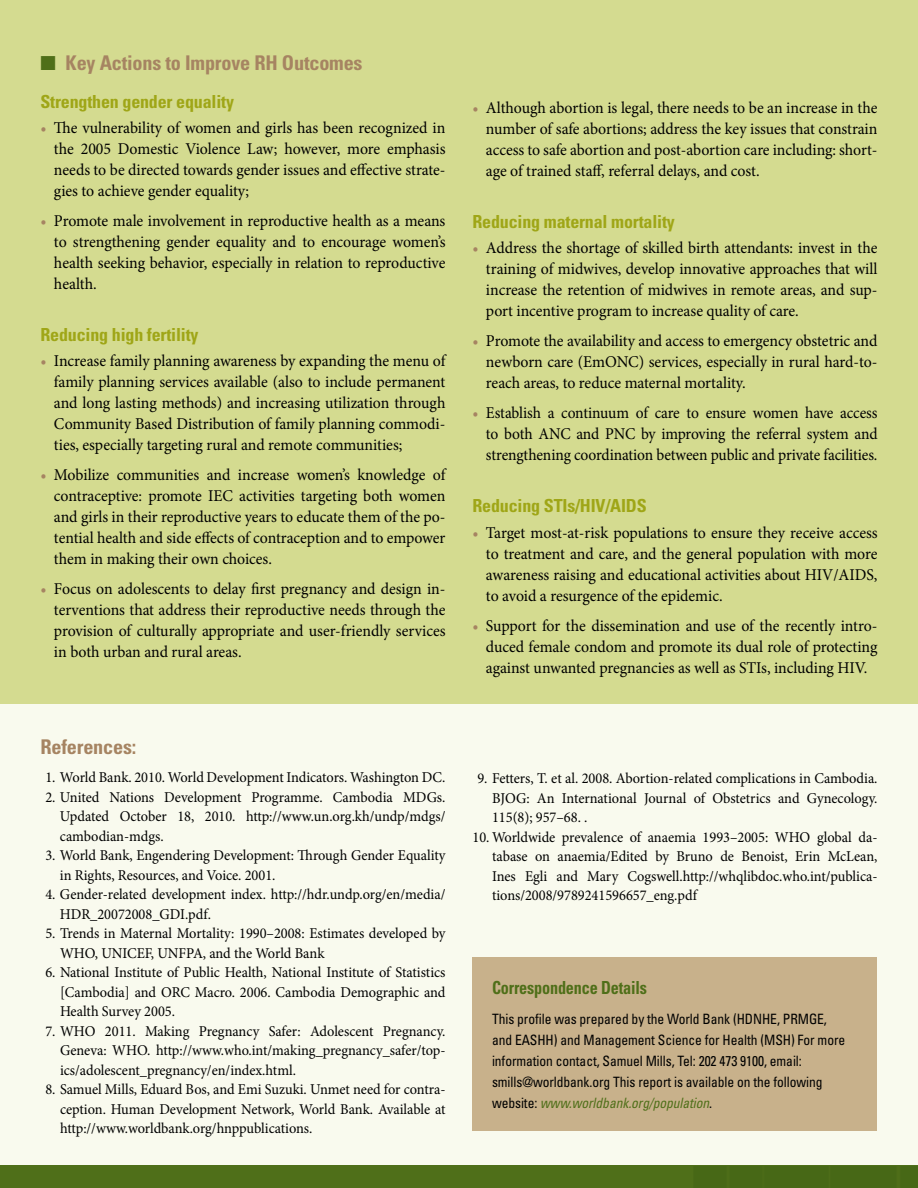
<style>
.page{position:relative;width:918px;height:1188px;background:#fff}
.page>*{position:absolute;margin:0;border:0;box-sizing:border-box;transform-origin:0 0}
.t1{font:700 condensed 20.25px "Univers";letter-spacing:-.01em;color:#a68462}
.t2{font:700 condensed 18px "Univers";letter-spacing:-.01em;color:#9fa617}
.t3{font:700 condensed 18px "Univers";letter-spacing:-.01em;color:#4f6f19;scale:.9 1}
.t4{font:16.5px/21px "Minion Pro";letter-spacing:-.005em;color:#000;text-align:justify;scale:.96 1}
.t5{font:16.5px/21px "Minion Pro";letter-spacing:-.005em;color:#000;text-align:justify;scale:.94 1}
.t6{font:15px/19.5px "Minion Pro";letter-spacing:-.005em;color:#000;text-align:justify;scale:.96 1}
.t7{font:condensed 14.25px/21px "Univers";letter-spacing:-.005em;color:#000;scale:.95 1}
.s1{color:#4f6f19}
.s2{color:#a68462}
.s3{font-style:italic;color:#4f6f19}
</style>
<div class="page">
<div style="left:0;top:0;width:918px;height:1165px;background:#f9faee"></div>
<div style="left:0;top:1165px;width:918px;height:23px;background:#4f6f19"></div>
<div style="left:693px;top:1166px;width:225px;height:22px;background:#476816"></div>
<div style="left:0;top:0;width:917px;height:704px;background:#d4db90"></div>
<div style="left:472px;top:958px;width:406px;height:173px;background:#c8b18b"></div>
<p class="t1" style="left:40px;top:50px;width:324px"><span class="s1">■</span> Key Actions to Improve RH Outcomes</p>
<p class="t2" style="left:40px;top:90px;width:195px">Strengthen gender equality</p>
<p class="t4" style="left:54px;top:117px;width:409px;text-indent:-13px"><span class="s2">•</span> The vulnerability of women and girls has been recognized in the 2005 Domestic Violence Law; however, more emphasis needs to be directed towards gender issues and effective strate&shy;gies to achieve gender equality;</p>
<p class="t4" style="left:54px;top:210px;width:409px;text-indent:-13px"><span class="s2">•</span> Promote male involvement in reproductive health as a means to strengthening gender equality and to encourage women’s health seeking behavior, especially in relation to reproductive health.</p>
<p class="t2" style="left:40px;top:323px;width:160px">Reducing high fertility</p>
<p class="t4" style="left:54px;top:351px;width:409px;text-indent:-13px"><span class="s2">•</span> Increase family planning awareness by expanding the menu of family planning services available (also to include permanent and long lasting methods) and increasing utilization through Community Based Distribution of family planning commodi&shy;ties, especially targeting rural and remote communities;</p>
<p class="t4" style="left:54px;top:465px;width:409px;text-indent:-13px"><span class="s2">•</span> Mobilize communities and increase women’s knowledge of contraceptive: promote IEC activities targeting both women and girls in their reproductive years to educate them of the po&shy;tential health and side effects of contraception and to empower them in making their own choices.</p>
<p class="t4" style="left:54px;top:579px;width:409px;text-indent:-13px"><span class="s2">•</span> Focus on adolescents to delay first pregnancy and design in&shy;terventions that address their reproductive needs through the provision of culturally appropriate and user-friendly services in both urban and rural areas.</p>
<p class="t1" style="left:40px;top:734px;width:97px">References:</p>
<p class="t6" style="left:45px;top:768px;width:418px">1. World Bank. 2010. World Development Indicators. Washington DC.</p>
<p class="t6" style="left:60px;top:787px;width:403px;text-indent:-15px">2. United Nations Development Programme. Cambodia MDGs.<br>Updated October 18, 2010. http://www.un.org.kh/undp/mdgs/ cambodian-mdgs.</p>
<p class="t6" style="left:60px;top:846px;width:403px;text-indent:-15px">3. World Bank, Engendering Development: Through Gender Equality in Rights, Resources, and Voice. 2001.</p>
<p class="t6" style="left:60px;top:885px;width:403px;text-indent:-15px">4. Gender-related development index. http://hdr.undp.org/en/media/<br>HDR_20072008_GDI.pdf.</p>
<p class="t6" style="left:60px;top:924px;width:403px;text-indent:-15px">5. Trends in Maternal Mortality: 1990–2008: Estimates developed by<br>WHO, UNICEF, UNFPA, and the World Bank</p>
<p class="t6" style="left:60px;top:963px;width:403px;text-indent:-15px">6. National Institute of Public Health, National Institute of Statistics [Cambodia] and ORC Macro. 2006. Cambodia Demographic and Health Survey 2005.</p>
<p class="t6" style="left:60px;top:1021px;width:403px;text-indent:-15px">7. WHO 2011. Making Pregnancy Safer: Adolescent Pregnancy.<br>Geneva: WHO. http://www.who.int/making_pregnancy_safer/top&shy;ics/adolescent_pregnancy/en/index.html.</p>
<p class="t6" style="left:60px;top:1080px;width:403px;text-indent:-15px">8. Samuel Mills, Eduard Bos, and Emi Suzuki. Unmet need for contra&shy;ception. Human Development Network, World Bank. Available at http://www.worldbank.org/hnppublications.</p>
<p class="t4" style="left:486px;top:97px;width:409px;text-indent:-13px"><span class="s2">•</span> Although abortion is legal, there needs to be an increase in the number of safe abortions; address the key issues that constrain access to safe abortion and post-abortion care including: short&shy;age of trained staff, referral delays, and cost.</p>
<p class="t2" style="left:472px;top:210px;width:204px">Reducing maternal mortality</p>
<p class="t4" style="left:486px;top:238px;width:409px;text-indent:-13px"><span class="s2">•</span> Address the shortage of skilled birth attendants: invest in the training of midwives, develop innovative approaches that will increase the retention of midwives in remote areas, and sup&shy;port incentive program to increase quality of care.</p>
<p class="t4" style="left:486px;top:331px;width:409px;text-indent:-13px"><span class="s2">•</span> Promote the availability and access to emergency obstetric and newborn care (EmONC) services, especially in rural hard-to&shy;reach areas, to reduce maternal mortality.</p>
<p class="t5" style="left:486px;top:403px;width:418px;text-indent:-13px"><span class="s2">•</span> Establish a continuum of care to ensure women have access to both ANC and PNC by improving the referral system and strengthening coordination between public and private facilities.</p>
<p class="t2" style="left:472px;top:495px;width:176px">Reducing STIs/HIV/AIDS</p>
<p class="t4" style="left:486px;top:522px;width:409px;text-indent:-13px"><span class="s2">•</span> Target most-at-risk populations to ensure they receive access to treatment and care, and the general population with more awareness raising and educational activities about HIV/AIDS, to avoid a resurgence of the epidemic.</p>
<p class="t4" style="left:486px;top:615px;width:409px;text-indent:-13px"><span class="s2">•</span> Support for the dissemination and use of the recently intro&shy;duced female condom and promote its dual role of protecting against unwanted pregnancies as well as STIs, including HIV.</p>
<p class="t6" style="left:492px;top:769px;width:403px;text-indent:-15px">9. Fetters, T. et al. 2008. Abortion-related complications in Cambodia.<br>BJOG: An International Journal of Obstetrics and Gynecology.<br>115(8); 957–68. .</p>
<p class="t6" style="left:492px;top:827px;width:403px;text-indent:-19px">10. Worldwide prevalence of anaemia 1993–2005: WHO global da&shy;tabase on anaemia/Edited by Bruno de Benoist, Erin McLean, Ines Egli and Mary Cogswell.http://whqlibdoc.who.int/publica&shy;tions/2008/9789241596657_eng.pdf</p>
<p class="t3" style="left:492px;top:977px;width:174px">Correspondence Details</p>
<p class="t7" style="left:492px;top:1009px;width:373px">This profile was prepared by the World Bank (HDNHE, PRMGE, and EASHH) and Management Science for Health (MSH) For more information contact, Samuel Mills, Tel: 202 473 9100, email: smills@worldbank.org This report is available on the following website: <span class="s3">www.worldbank.org/population</span>.</p>
</div>
